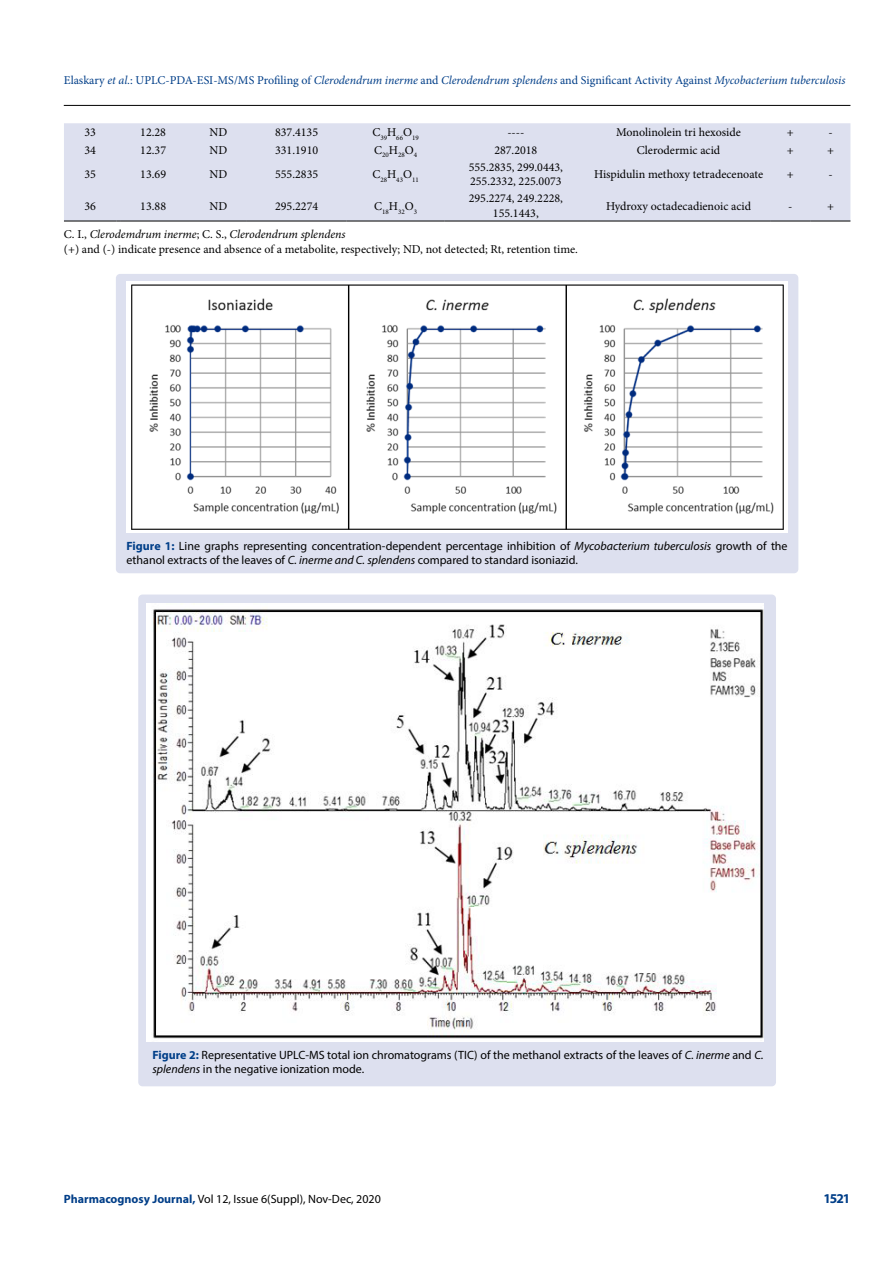
<style>
.page{position:relative;width:893px;height:1263px;background:#fff}
.page>*{position:absolute;margin:0;border:0;box-sizing:border-box;transform-origin:0 0}
.t1{font:700 13.5px "Myriad Pro";color:#003e88}
.t2{font:12px/14.4px "Minion Pro";color:#000}
.t3{font:12px/14.4px "Myriad Pro";color:#000}
.t4{font:12px "Minion Pro";letter-spacing:-.005em;color:#003e88}
.t5{font:7.05px "Minion Pro";color:#000}
.s1{font-style:italic}
.s2{font-weight:700;color:#003e88}
</style>
<div class="page">
<hr style="left:64px;top:105px;width:786px;height:1px;background:#000">
<div style="left:64px;top:123px;width:786px;height:98px;background:#dde0ef"></div>
<hr style="left:64px;top:221px;width:52px;height:1px;background:#000">
<hr style="left:121px;top:221px;width:69px;height:1px;background:#000">
<hr style="left:190px;top:221px;width:57px;height:1px;background:#000">
<hr style="left:247px;top:221px;width:99px;height:1px;background:#000">
<hr style="left:346px;top:221px;width:99px;height:1px;background:#000">
<hr style="left:445px;top:221px;width:142px;height:1px;background:#000">
<hr style="left:587px;top:221px;width:183px;height:1px;background:#000">
<hr style="left:770px;top:221px;width:41px;height:1px;background:#000">
<hr style="left:811px;top:221px;width:39px;height:1px;background:#000">
<div style="left:138px;top:594px;width:638px;height:492px;background:#dde0ef;border-radius:4px"></div>
<img style="left:146px;top:603px;width:618px;height:438px">
<div style="left:116px;top:274px;width:682px;height:299px;background:#dde0ef;border-radius:4px"></div>
<img style="left:127px;top:282px;width:661px;height:250px">
<p class="t4" style="left:64px;top:72px;width:783px">Elaskary <span class="s1">et al.</span>: UPLC-PDA-ESI-MS/MS Profiling of <span class="s1">Clerodendrum inerme</span> and <span class="s1">Clerodendrum splendens</span> and Significant Activity Against <span class="s1">Mycobacterium tuberculosis</span></p>
<p class="t2" style="left:84px;top:125px;width:13px">33</p>
<p class="t2" style="left:140px;top:125px;width:27px">12.28</p>
<p class="t2" style="left:210px;top:125px;width:19px">ND</p>
<p class="t2" style="left:275px;top:125px;width:45px">837.4135</p>
<p class="t5" style="left:372px;top:133px;width:48px"><sup>C</sup>39<sup>H</sup>66<sup>O</sup>19</p>
<p class="t2" style="left:507px;top:125px;width:19px">----</p>
<p class="t2" style="left:616px;top:125px;width:126px">Monolinolein tri hexoside</p>
<p class="t2" style="left:787px;top:125px;width:8px">+</p>
<p class="t2" style="left:828px;top:125px;width:6px">-</p>
<p class="t2" style="left:84px;top:143px;width:13px">34</p>
<p class="t2" style="left:140px;top:143px;width:27px">12.37</p>
<p class="t2" style="left:210px;top:143px;width:19px">ND</p>
<p class="t2" style="left:275px;top:143px;width:45px">331.1910</p>
<p class="t5" style="left:374px;top:151px;width:44px"><sup>C</sup>20<sup>H</sup>28<sup>O</sup>4</p>
<p class="t2" style="left:494px;top:143px;width:45px">287.2018</p>
<p class="t2" style="left:637px;top:143px;width:85px">Clerodermic acid</p>
<p class="t2" style="left:787px;top:143px;width:8px">+</p>
<p class="t2" style="left:827px;top:143px;width:8px">+</p>
<p class="t2" style="left:84px;top:167px;width:13px">35</p>
<p class="t2" style="left:140px;top:167px;width:27px">13.69</p>
<p class="t2" style="left:210px;top:167px;width:19px">ND</p>
<p class="t2" style="left:275px;top:167px;width:45px">555.2835</p>
<p class="t5" style="left:372px;top:175px;width:48px"><sup>C</sup>28<sup>H</sup>43<sup>O</sup>11</p>
<p class="t2" style="left:469px;top:160px;width:96px">555.2835, 299.0443,<br>255.2332, 225.0073</p>
<p class="t2" style="left:594px;top:167px;width:171px">Hispidulin methoxy tetradecenoate</p>
<p class="t2" style="left:787px;top:167px;width:8px">+</p>
<p class="t2" style="left:828px;top:167px;width:6px">-</p>
<p class="t2" style="left:84px;top:199px;width:13px">36</p>
<p class="t2" style="left:140px;top:199px;width:27px">13.88</p>
<p class="t2" style="left:210px;top:199px;width:19px">ND</p>
<p class="t2" style="left:275px;top:199px;width:45px">295.2274</p>
<p class="t5" style="left:374px;top:207px;width:44px"><sup>C</sup>18<sup>H</sup>32<sup>O</sup>3</p>
<p class="t2" style="left:469px;top:191px;width:96px;text-align:center">295.2274, 249.2228,<br>155.1443,</p>
<p class="t2" style="left:606px;top:199px;width:146px">Hydroxy octadecadienoic acid</p>
<p class="t2" style="left:788px;top:199px;width:6px">-</p>
<p class="t2" style="left:827px;top:199px;width:8px">+</p>
<p class="t2" style="left:64px;top:227px;width:515px">C. I., <span class="s1">Clerodemdrum inerme</span>; C. S., <span class="s1">Clerodendrum splendens<br></span>(+) and (-) indicate presence and absence of a metabolite, respectively; ND, not detected; Rt, retention time.</p>
<p class="t3" style="left:127px;top:539px;width:663px"><span class="s2">Figure 1:</span> Line graphs representing concentration-dependent percentage inhibition of <span class="s1">Mycobacterium tuberculosis</span> growth of the ethanol extracts of the leaves of <span class="s1">C. inerme and C. splendens</span> compared to standard isoniazid.</p>
<p class="t3" style="left:152px;top:1047px;width:613px"><span class="s2">Figure 2:</span> Representative UPLC-MS total ion chromatograms (TIC) of the methanol extracts of the leaves of <span class="s1">C. inerme</span> and <span class="s1">C. splendens</span> in the negative ionization mode.</p>
<p class="t3" style="left:64px;top:1191px;width:319px"><span class="s2">Pharmacognosy Journal,</span> Vol 12, Issue 6(Suppl), Nov-Dec, 2020</p>
<p class="t1" style="left:823px;top:1189px;width:29px">1521</p>
</div>
